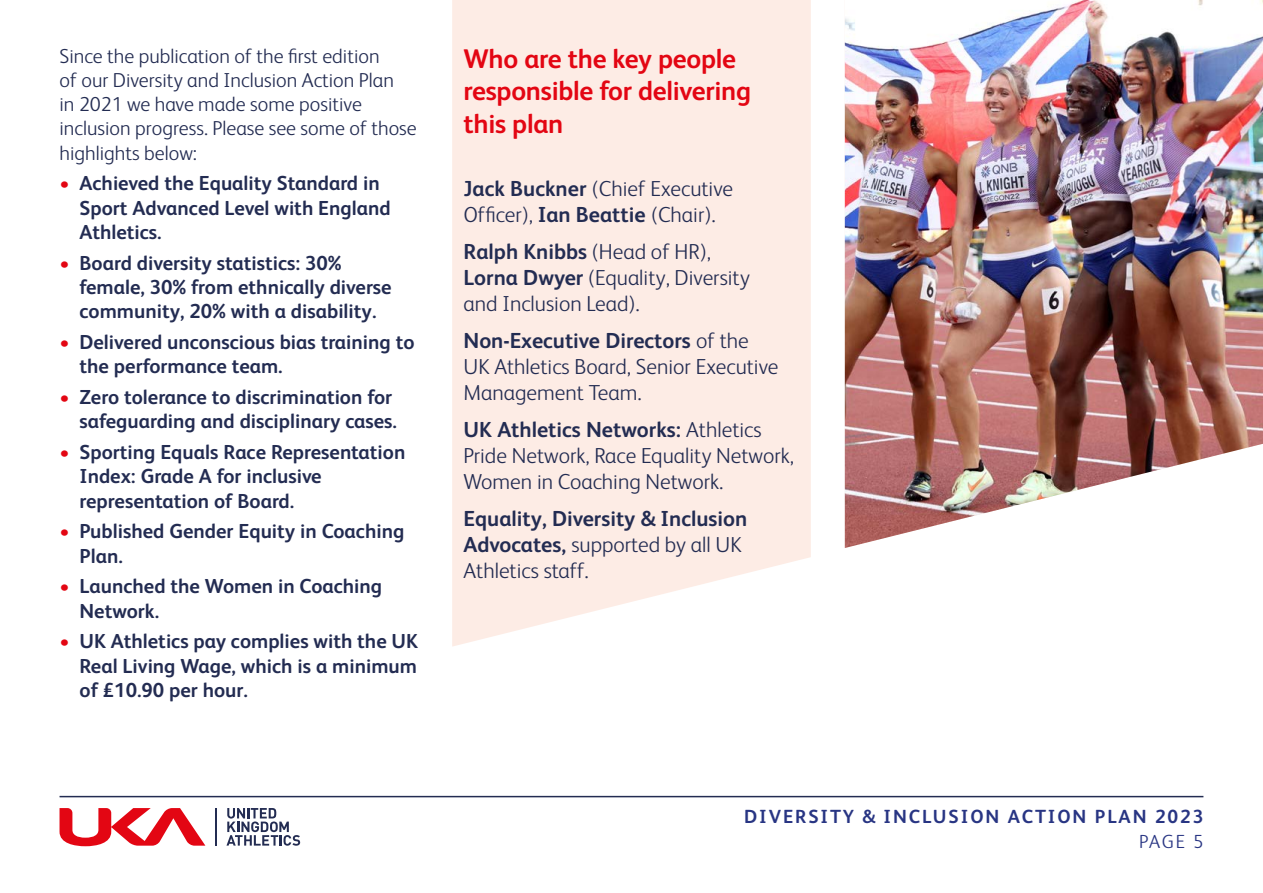
<style>
.page{position:relative;width:1263px;height:893px;background:#fff}
.page>*{position:absolute;margin:0;border:0;box-sizing:border-box;transform-origin:0 0}
.t1{font:700 27px/32.4px "FS Albert";letter-spacing:-.01em;color:#e30613}
.Text{font:300 21.75px/26.1px "FS Albert";color:#232c52}
.Text-2{font:700 21.75px/26.1px "FS Albert";color:#232c52}
.Text-3{font:700 20.25px/24.3px "FS Albert";color:#232c52}
.Text-4{font:300 20.25px/24.3px "FS Albert";color:#232c52}
.t2{font:700 19.05px "FS Albert";letter-spacing:.1em;color:#283583}
.t3{font:300 19.05px "FS Albert";color:#283583}
.s1{color:#e30613}
.s2{font-weight:700}
.s3{font-weight:300}
</style>
<div class="page">
<svg style="left:60px;top:808px;width:145px;height:38px"></svg>
<hr style="left:216px;top:808px;width:1px;height:38px;background:#232c52">
<svg style="left:226px;top:808px;width:74px;height:38px"></svg>
<div style="left:452px;top:0;width:359px;height:647px;background:#fdece5"></div>
<img style="left:845px;top:0;width:418px;height:548px">
<hr style="left:60px;top:796px;width:1143px;height:1px;background:#232c52">
<p class="Text-4" style="left:60px;top:43px;width:359px">Since the publication of the first edition<br>of our Diversity and Inclusion Action Plan<br>in 2021 we have made some positive inclusion progress. Please see some of those highlights below:</p>
<p class="Text-3" style="left:80px;top:171px;width:313px;text-indent:-20px"><span class="s1">•</span> Achieved the Equality Standard in<br>Sport Advanced Level with England<br>Athletics.</p>
<p class="Text-3" style="left:80px;top:251px;width:314px;text-indent:-20px"><span class="s1">•</span> Board diversity statistics: 30% female, 30% from ethnically diverse community, 20% with a disability.</p>
<p class="Text-3" style="left:80px;top:330px;width:336px;text-indent:-20px"><span class="s1">•</span> Delivered unconscious bias training to the performance team.</p>
<p class="Text-3" style="left:60px;top:385px;width:339px;text-align:right"><span class="s1">•</span> Zero tolerance to discrimination for safeguarding and disciplinary cases.</p>
<p class="Text-3" style="left:80px;top:440px;width:327px;text-indent:-20px"><span class="s1">•</span> Sporting Equals Race Representation<br>Index: Grade A for inclusive representation of Board.</p>
<p class="Text-3" style="left:80px;top:519px;width:326px;text-indent:-20px"><span class="s1">•</span> Published Gender Equity in Coaching<br>Plan.</p>
<p class="Text-3" style="left:80px;top:574px;width:304px;text-indent:-20px"><span class="s1">•</span> Launched the Women in Coaching<br>Network.</p>
<p class="Text-3" style="left:80px;top:629px;width:340px;text-align:justify;text-indent:-20px"><span class="s1">•</span> UK Athletics pay complies with the UK Real Living Wage, which is a minimum of £10.90 per hour.</p>
<p class="t1" style="left:463px;top:42px;width:289px">Who are the key people responsible for delivering this plan</p>
<p class="Text" style="left:463px;top:175px;width:271px"><span class="s2">Jack Buckner</span> (Chief Executive<br>Officer), <span class="s2">Ian Beattie</span> (Chair).</p>
<p class="Text" style="left:463px;top:238px;width:288px"><span class="s2">Ralph Knibbs</span> (Head of HR),<br><span class="s2">Lorna Dwyer</span> (Equality, Diversity and Inclusion Lead).</p>
<p class="Text" style="left:463px;top:327px;width:316px"><span class="s2">Non-Executive Directors</span> of the<br>UK Athletics Board, Senior Executive<br>Management Team.</p>
<p class="Text" style="left:463px;top:416px;width:332px"><span class="s2">UK Athletics Networks:</span> Athletics<br>Pride Network, Race Equality Network,<br>Women in Coaching Network.</p>
<p class="Text-2" style="left:463px;top:505px;width:285px">Equality, Diversity &amp; Inclusion<br>Advocates, <span class="s3">supported by all UK<br>Athletics staff.</span></p>
<p class="t2" style="left:744px;top:806px;width:461px">DIVERSITY &amp; INCLUSION ACTION PLAN 2023</p>
<p class="t3" style="left:1139px;top:831px;width:66px">PAGE 5</p>
</div>
